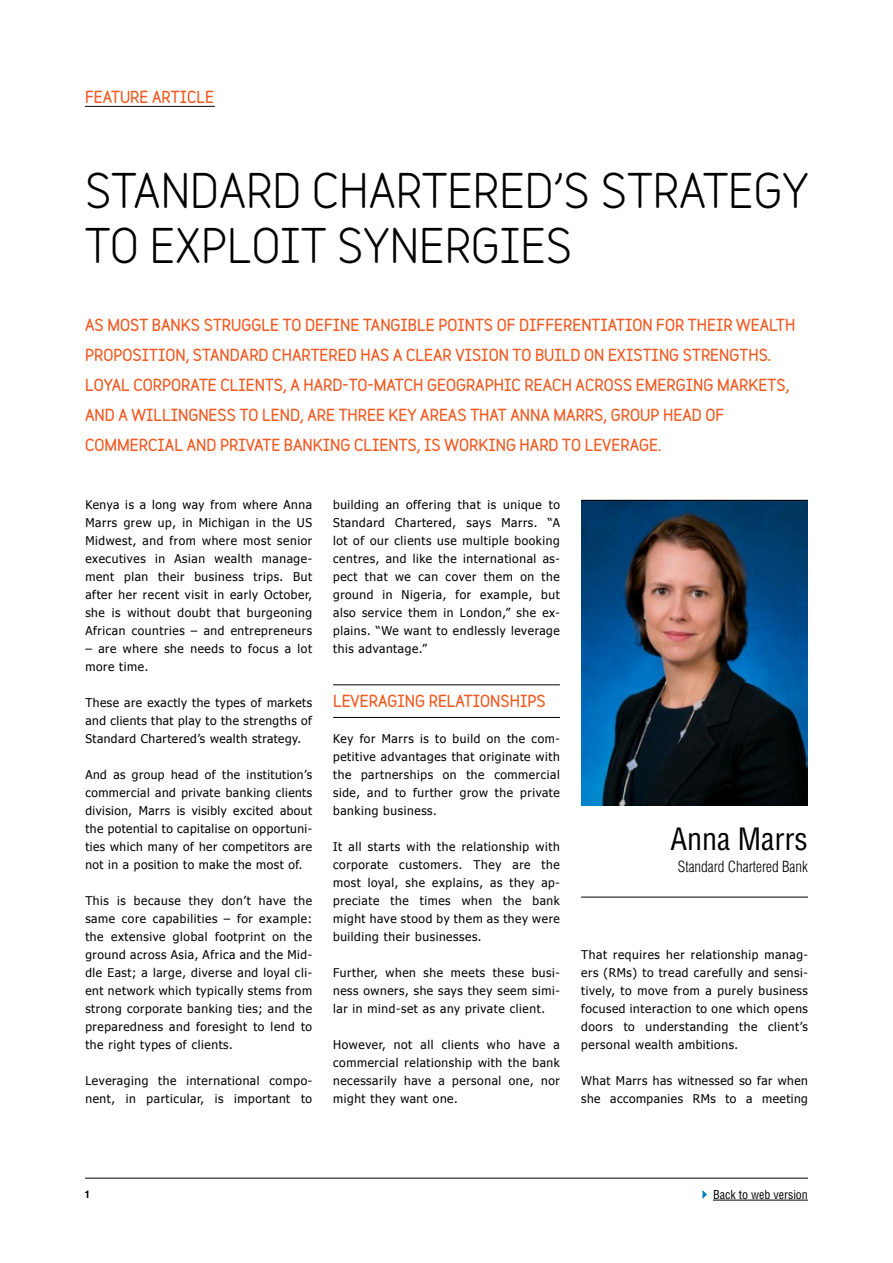
<style>
.page{position:relative;width:893px;height:1263px;background:#fff}
.page>*{position:absolute;margin:0;border:0;box-sizing:border-box;transform-origin:0 0}
.t1{font:700 45px/55.5px "Variable";color:#000}
.t2{font:condensed 30px "Helvetica";color:#000}
.t3{font:900 15px/30px "Variable";color:#f15a22}
.t4{font:300 condensed 15px "Helvetica";color:#000}
.t5{font:12px/18px "Tahoma";letter-spacing:.05em;color:#000;text-align:justify}
.t6{font:condensed 12px "Helvetica";color:#000}
.t7{font:700 10.5px "Helvetica";color:#000}
</style>
<div class="page">
<hr style="left:85px;top:1178px;width:723px;height:1px;background:#000">
<hr style="left:85px;top:106px;width:130px;height:1px;background:#000">
<img style="left:581px;top:501px;width:227px;height:304px">
<hr style="left:333px;top:684px;width:227px;height:1px;background:#000">
<hr style="left:333px;top:717px;width:227px;height:1px;background:#000">
<hr style="left:713px;top:1200px;width:95px;height:1px;background:#000">
<svg style="left:702px;top:1190px;width:5px;height:9px"></svg>
<hr style="left:581px;top:500px;width:227px;height:1px;background:#000">
<hr style="left:581px;top:897px;width:227px;height:1px;background:#000">
<p class="t3" style="left:85px;top:82px;width:130px">FEATURE ARTICLE</p>
<h1 class="t1" style="left:85px;top:158px;width:725px">STANDARD CHARTERED’S STRATEGY<br>TO EXPLOIT SYNERGIES</h1>
<p class="t3" style="left:85px;top:309px;width:712px">AS MOST BANKS STRUGGLE TO DEFINE TANGIBLE POINTS OF DIFFERENTIATION FOR THEIR WEALTH PROPOSITION, STANDARD CHARTERED HAS A CLEAR VISION TO BUILD ON EXISTING STRENGTHS.<br>LOYAL CORPORATE CLIENTS, A HARD-TO-MATCH GEOGRAPHIC REACH ACROSS EMERGING MARKETS, AND A WILLINGNESS TO LEND, ARE THREE KEY AREAS THAT ANNA MARRS, GROUP HEAD OF COMMERCIAL AND PRIVATE BANKING CLIENTS, IS WORKING HARD TO LEVERAGE.</p>
<p class="t5" style="left:85px;top:495px;width:228px">Kenya is a long way from where Anna Marrs grew up, in Michigan in the US Midwest, and from where most senior executives in Asian wealth manage&shy;ment plan their business trips. But after her recent visit in early October, she is without doubt that burgeoning African countries – and entrepreneurs</p>
<p class="t5" style="left:85px;top:639px;width:228px">– are where she needs to focus a lot more time.</p>
<p class="t5" style="left:85px;top:693px;width:228px">These are exactly the types of markets and clients that play to the strengths of Standard Chartered’s wealth strategy.</p>
<p class="t5" style="left:85px;top:765px;width:228px">And as group head of the institution’s commercial and private banking clients division, Marrs is visibly excited about the potential to capitalise on opportuni&shy;ties which many of her competitors are not in a position to make the most of.</p>
<p class="t5" style="left:85px;top:891px;width:228px">This is because they don’t have the same core capabilities – for example: the extensive global footprint on the ground across Asia, Africa and the Mid&shy;dle East; a large, diverse and loyal cli&shy;ent network which typically stems from strong corporate banking ties; and the preparedness and foresight to lend to the right types of clients.</p>
<p class="t5" style="left:85px;top:1071px;width:228px">Leveraging the international compo&shy;nent, in particular, is important to</p>
<p class="t5" style="left:333px;top:495px;width:228px">building an offering that is unique to Standard Chartered, says Marrs. “A lot of our clients use multiple booking centres, and like the international as&shy;pect that we can cover them on the ground in Nigeria, for example, but also service them in London,” she ex&shy;plains. “We want to endlessly leverage this advantage.”</p>
<p class="t3" style="left:333px;top:686px;width:214px">LEVERAGING RELATIONSHIPS</p>
<p class="t5" style="left:333px;top:729px;width:228px">Key for Marrs is to build on the com&shy;petitive advantages that originate with the partnerships on the commercial side, and to further grow the private banking business.</p>
<p class="t5" style="left:333px;top:837px;width:228px">It all starts with the relationship with corporate customers. They are the most loyal, she explains, as they ap&shy;preciate the times when the bank might have stood by them as they were building their businesses.</p>
<p class="t5" style="left:333px;top:963px;width:228px">Further, when she meets these busi&shy;ness owners, she says they seem simi&shy;lar in mind-set as any private client.</p>
<p class="t5" style="left:333px;top:1035px;width:228px">However, not all clients who have a commercial relationship with the bank necessarily have a personal one, nor might they want one.</p>
<h2 class="t2" style="left:670px;top:820px;width:139px">Anna Marrs</h2>
<p class="t4" style="left:678px;top:858px;width:131px">Standard Chartered Bank</p>
<p class="t5" style="left:581px;top:945px;width:228px">That requires her relationship manag&shy;ers (RMs) to tread carefully and sensi&shy;tively, to move from a purely business focused interaction to one which opens doors to understanding the client’s personal wealth ambitions.</p>
<p class="t5" style="left:581px;top:1071px;width:228px">What Marrs has witnessed so far when she accompanies RMs to a meeting</p>
<p class="t7" style="left:84px;top:1188px;width:7px">1</p>
<p class="t6" style="left:713px;top:1187px;width:96px">Back to web version</p>
</div>
